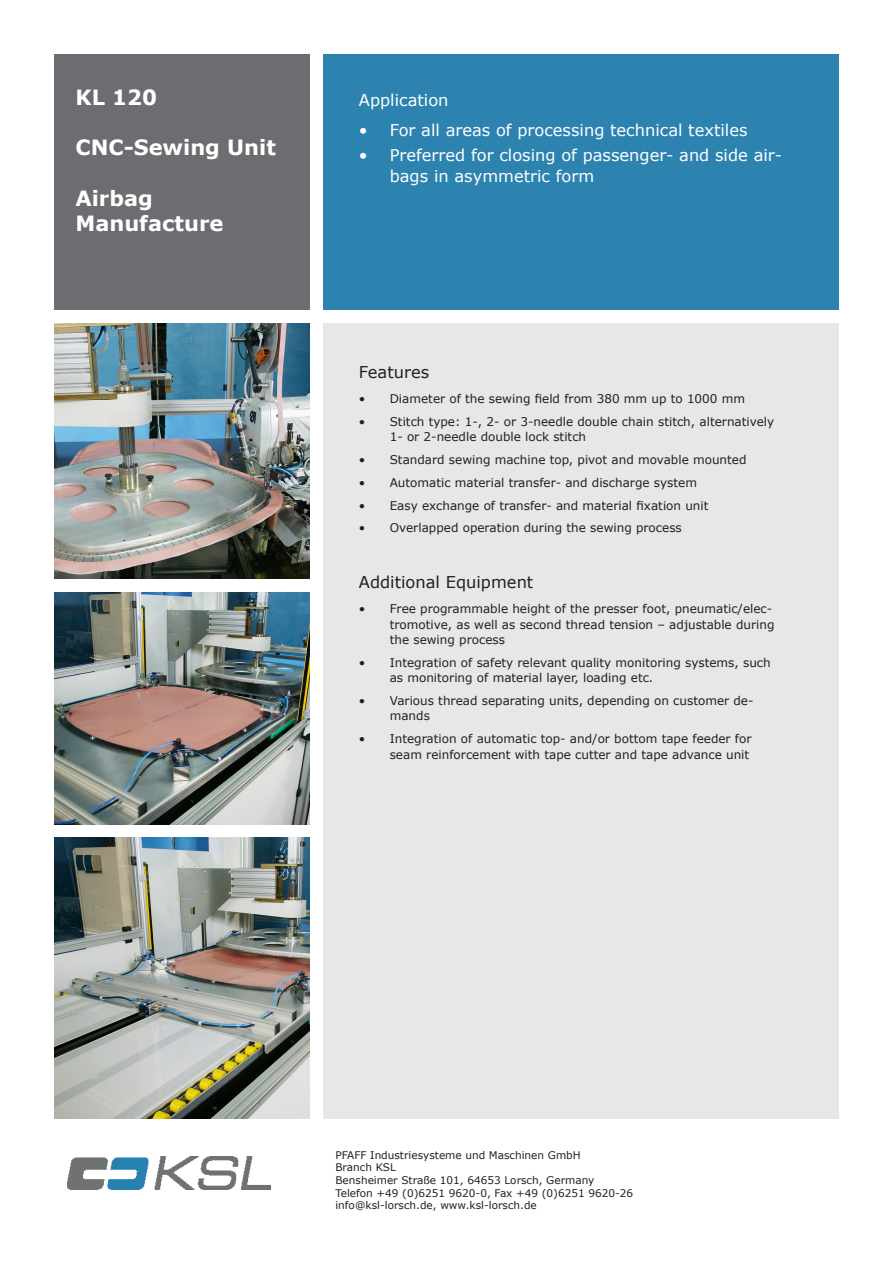
<style>
.page{position:relative;width:893px;height:1263px;background:#fff}
.page>*{position:absolute;margin:0;border:0;box-sizing:border-box;transform-origin:0 0}
.t1{font:24px "Verdana";color:#fff}
.t2{font:700 21px "Verdana";color:#fff}
.Anwendungen{font:16.35px/20.5px "Verdana";color:#fff}
.Headline_techn_Daten{font:16.35px "Verdana";color:#231f20}
.t3{font:12px/15.5px "Verdana";color:#231f20}
.t4{font:10.5px/12.6px "Verdana";color:#231f20}
</style>
<div class="page">
<div style="left:323px;top:323px;width:516px;height:795px;background:#e6e7e9"></div>
<img style="left:54px;top:323px;width:256px;height:255px">
<div style="left:54px;top:54px;width:255px;height:255px;background:#6c6d70"></div>
<div style="left:323px;top:54px;width:516px;height:255px;background:#2c83b0"></div>
<img style="left:54px;top:592px;width:255px;height:233px">
<img style="left:54px;top:838px;width:256px;height:280px">
<img style="left:67px;top:1157px;width:203px;height:32px">
<p class="t1" style="left:85px;top:82px;width:138px">Ultraschall-</p>
<p class="t1" style="left:85px;top:140px;width:209px">ne für technische</p>
<p class="t2" style="left:75px;top:82px;width:83px">KL 120</p>
<p class="t2" style="left:75px;top:133px;width:202px">CNC-Sewing Unit</p>
<p class="t2" style="left:75px;top:183px;width:79px">Airbag</p>
<p class="t2" style="left:75px;top:208px;width:149px">Manufacture</p>
<p class="Anwendungen" style="left:359px;top:89px;width:91px">Application</p>
<p class="Anwendungen" style="left:359px;top:119px;width:390px">• For all areas of processing technical textiles</p>
<p class="Anwendungen" style="left:390px;top:145px;width:394px;text-indent:-31px">• Preferred for closing of passenger- and side air&shy;bags in asymmetric form</p>
<p class="Headline_techn_Daten" style="left:359px;top:361px;width:72px">Features</p>
<p class="t3" style="left:359px;top:391px;width:388px">• Diameter of the sewing field from 380 mm up to 1000 mm</p>
<p class="t3" style="left:390px;top:414px;width:386px;text-indent:-31px">• Stitch type: 1-, 2- or 3-needle double chain stitch, alternatively<br>1- or 2-needle double lock stitch</p>
<p class="t3" style="left:359px;top:452px;width:389px">• Standard sewing machine top, pivot and movable mounted</p>
<p class="t3" style="left:359px;top:475px;width:340px">• Automatic material transfer- and discharge system</p>
<p class="t3" style="left:359px;top:497px;width:351px">• Easy exchange of transfer- and material fixation unit</p>
<p class="t3" style="left:359px;top:520px;width:324px">• Overlapped operation during the sewing process</p>
<p class="Headline_techn_Daten" style="left:359px;top:571px;width:176px">Additional Equipment</p>
<p class="t3" style="left:390px;top:601px;width:386px;text-indent:-31px">• Free programmable height of the presser foot, pneumatic/elec&shy;tromotive, as well as second thread tension – adjustable during the sewing process</p>
<p class="t3" style="left:390px;top:655px;width:382px;text-indent:-31px">• Integration of safety relevant quality monitoring systems, such as monitoring of material layer, loading etc.</p>
<p class="t3" style="left:390px;top:693px;width:365px;text-indent:-31px">• Various thread separating units, depending on customer de&shy;mands</p>
<p class="t3" style="left:359px;top:731px;width:394px;text-align:right">• Integration of automatic top- and/or bottom tape feeder for seam reinforcement with tape cutter and tape advance unit</p>
<p class="t4" style="left:335px;top:1148px;width:247px">PFAFF Industriesysteme und Maschinen GmbH</p>
<p class="t4" style="left:335px;top:1161px;width:299px">Branch KSL<br>Bensheimer Straße 101, 64653 Lorsch, Germany Telefon +49 (0)6251 9620-0, Fax +49 (0)6251 9620-26 info@ksl-lorsch.de, www.ksl-lorsch.de</p>
</div>
